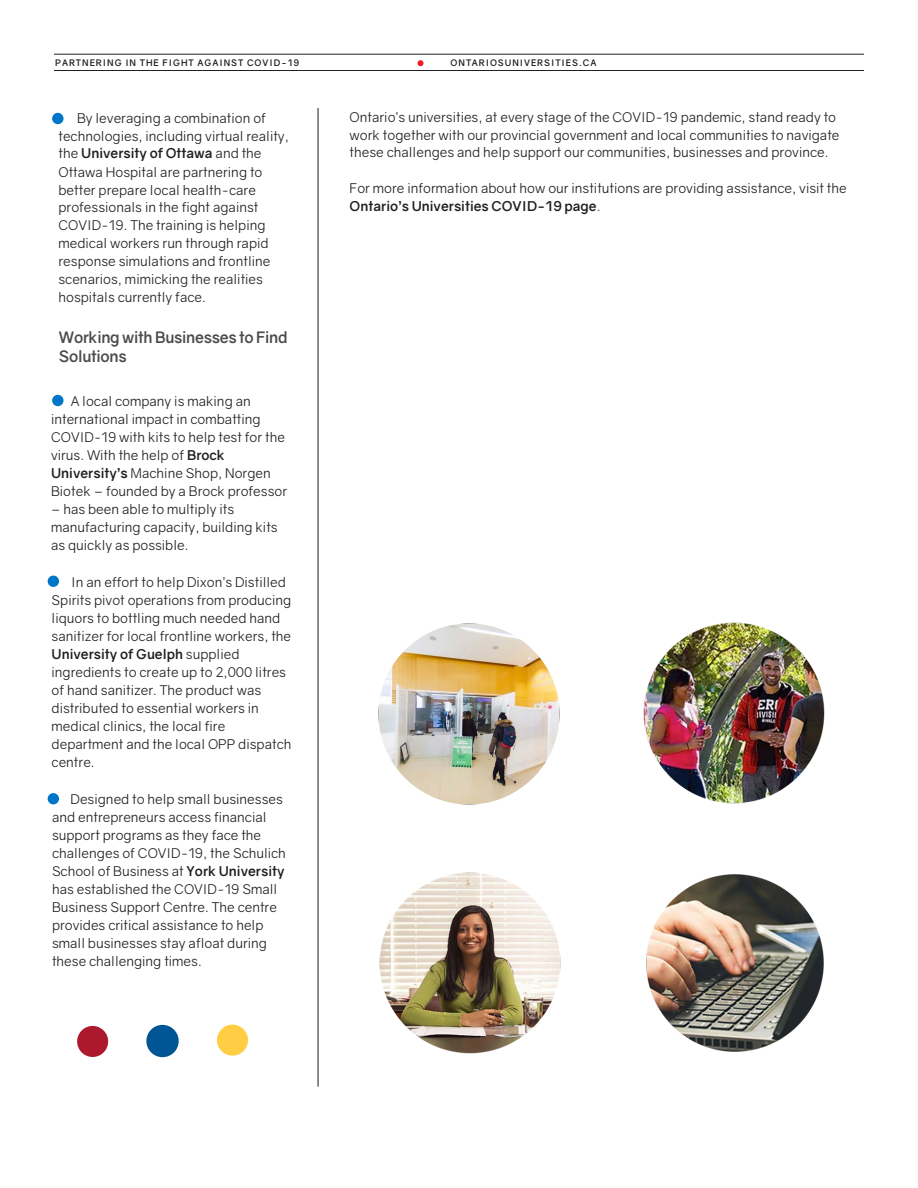
<style>
.page{position:relative;width:918px;height:1188px;background:#fff}
.page>*{position:absolute;margin:0;border:0;box-sizing:border-box;transform-origin:0 0}
.t1{font:700 15.75px/18.8px "Gravity";letter-spacing:-.02em;color:#4b4c4d}
.t2{font:13.5px/18px "Gravity";color:#231f20}
.t3{font:700 9px "Gravity";letter-spacing:.11em;color:#231f20}
.s1{font-weight:700}
</style>
<div class="page">
<img style="left:378px;top:623px;width:182px;height:182px">
<hr style="left:54px;top:54px;width:810px;height:1px;background:#231f20">
<hr style="left:54px;top:70px;width:810px;height:1px;background:#231f20">
<svg style="left:418px;top:60px;width:6px;height:6px"></svg>
<hr style="left:318px;top:108px;width:1px;height:979px;background:#231f20">
<div style="left:48px;top:793px;width:11px;height:11px;background:#0076c8;border-radius:50%"></div>
<div style="left:52px;top:395px;width:12px;height:11px;background:#0076c8;border-radius:50%"></div>
<div style="left:217px;top:1025px;width:31px;height:31px;background:#ffce44;border-radius:50%"></div>
<div style="left:77px;top:1026px;width:31px;height:31px;background:#ad192c;border-radius:50%"></div>
<div style="left:146px;top:1025px;width:33px;height:32px;background:#005595;border-radius:50%"></div>
<div style="left:48px;top:576px;width:11px;height:11px;background:#0076c8;border-radius:50%"></div>
<img style="left:643px;top:622px;width:182px;height:182px">
<img style="left:379px;top:872px;width:182px;height:182px">
<img style="left:646px;top:874px;width:178px;height:178px">
<div style="left:52px;top:113px;width:12px;height:11px;background:#0076c8;border-radius:50%"></div>
<p class="t3" style="left:55px;top:57px;width:246px">PARTNERING IN THE FIGHT AGAINST COVID-19</p>
<p class="t3" style="left:451px;top:57px;width:147px">ONTARIOSUNIVERSITIES.CA</p>
<p class="t2" style="left:58px;top:109px;width:232px;text-indent:19px">By leveraging a combination of technologies, including virtual reality, the <span class="s1">University of Ottawa</span> and the Ottawa Hospital are partnering to better prepare local health-care professionals in the fight against COVID-19. The training is helping medical workers run through rapid response simulations and frontline scenarios, mimicking the realities hospitals currently face.</p>
<p class="t1" style="left:59px;top:328px;width:230px">Working with Businesses to Find<br>Solutions</p>
<p class="t2" style="left:51px;top:392px;width:238px;text-indent:20px">A local company is making an international impact in combatting COVID-19 with kits to help test for the virus. With the help of <span class="s1">Brock University’s</span> Machine Shop, Norgen Biotek – founded by a Brock professor</p>
<p class="t2" style="left:51px;top:500px;width:228px">– has been able to multiply its manufacturing capacity, building kits as quickly as possible.</p>
<p class="t2" style="left:52px;top:573px;width:241px;text-indent:20px">In an effort to help Dixon’s Distilled Spirits pivot operations from producing liquors to bottling much needed hand sanitizer for local frontline workers, the <span class="s1">University of Guelph</span> supplied ingredients to create up to 2,000 litres of hand sanitizer. The product was distributed to essential workers in medical clinics, the local fire department and the local OPP dispatch centre.</p>
<p class="t2" style="left:52px;top:790px;width:235px;text-indent:19px">Designed to help small businesses and entrepreneurs access financial support programs as they face the challenges of COVID-19, the Schulich School of Business at <span class="s1">York University </span>has established the COVID-19 Small Business Support Centre. The centre provides critical assistance to help small businesses stay afloat during these challenging times.</p>
<p class="t2" style="left:350px;top:108px;width:492px">Ontario’s universities, at every stage of the COVID-19 pandemic, stand ready to work together with our provincial government and local communities to navigate these challenges and help support our communities, businesses and province.</p>
<p class="t2" style="left:350px;top:179px;width:499px">For more information about how our institutions are providing assistance, visit the<br><span class="s1">Ontario’s Universities COVID-19 page</span>.</p>
</div>
